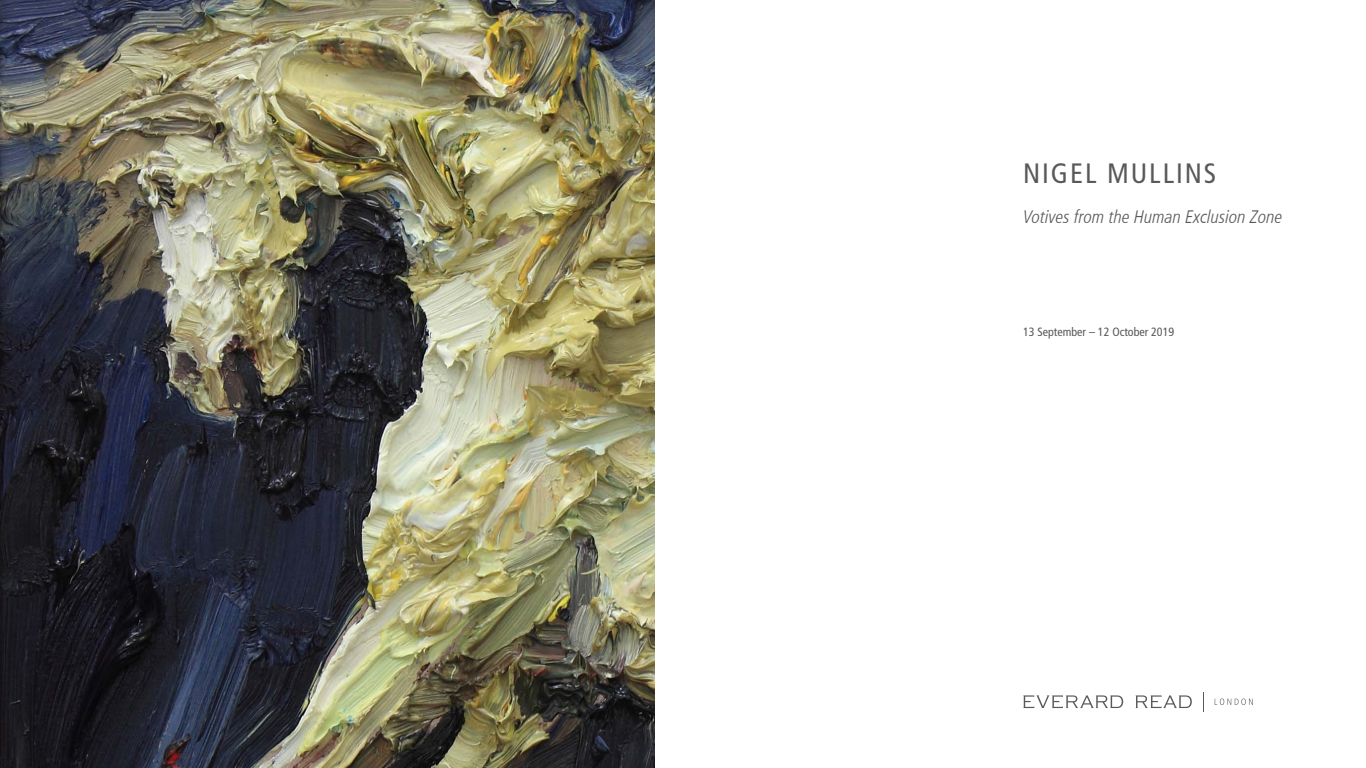
<style>
.page{position:relative;width:1366px;height:768px;background:#fff}
.page>*{position:absolute;margin:0;border:0;box-sizing:border-box;transform-origin:0 0}
.t1{font:condensed 28px "Frutiger LT Std";letter-spacing:.07em;color:#58595b}
.t2{font:italic 300 condensed 18px "Frutiger LT Com";color:#58595b}
.t3{font:condensed 12px "Frutiger LT Com";color:#58595b}
</style>
<div class="page">
<img style="left:0;top:0;width:655px;height:768px">
<svg style="left:1215px;top:699px;width:38px;height:6px"></svg>
<svg style="left:1203px;top:692px;width:1px;height:19px"></svg>
<svg style="left:1023px;top:695px;width:169px;height:13px"></svg>
<h1 class="t1" style="left:1023px;top:157px;width:195px">NIGEL MULLINS</h1>
<p class="t2" style="left:1023px;top:207px;width:261px">Votives from the Human Exclusion Zone</p>
<p class="t3" style="left:1023px;top:325px;width:153px">13 September – 12 October 2019</p>
</div>
